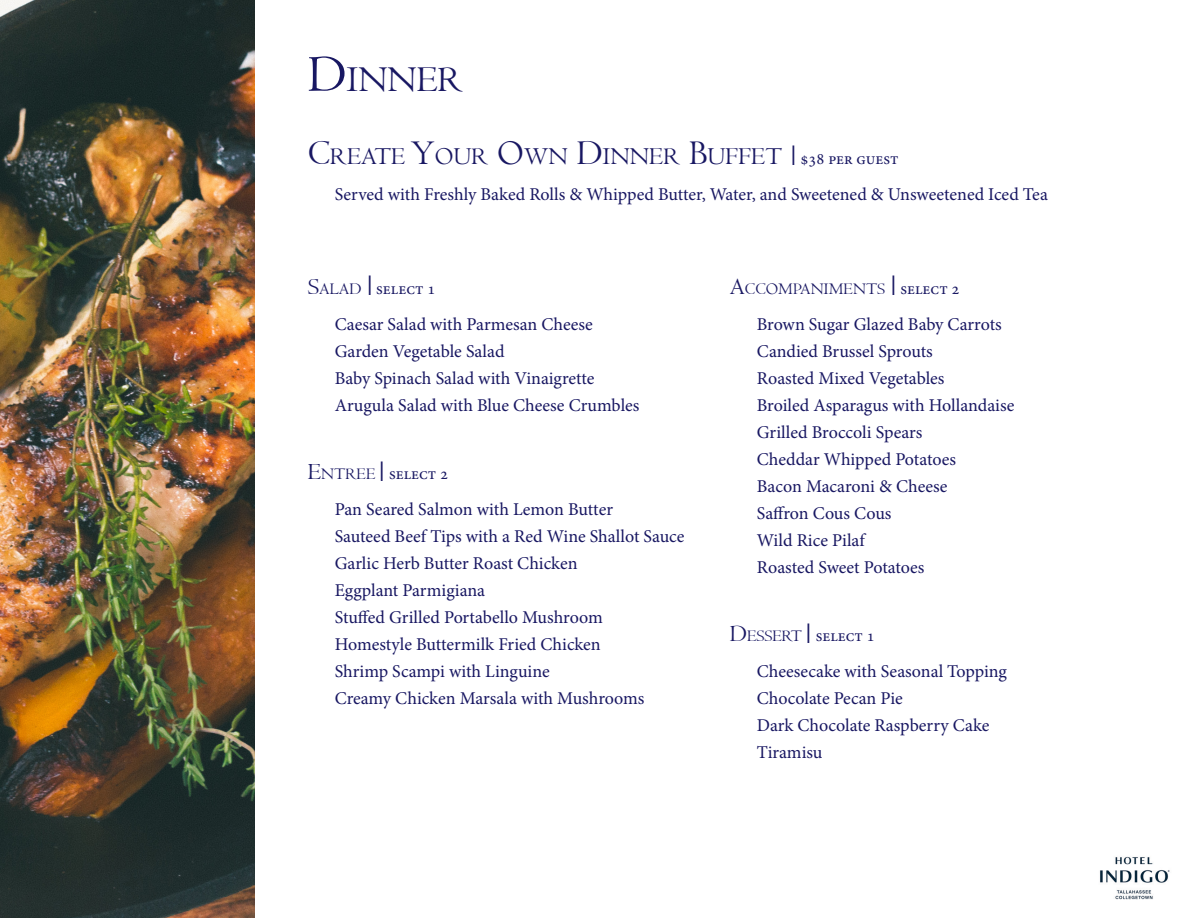
<style>
.page{position:relative;width:1188px;height:918px;background:#fff}
.page>*{position:absolute;margin:0;border:0;box-sizing:border-box;transform-origin:0 0}
.t1{font:37.8px "Centaur";color:#181762}
.t2{font:25.2px "Centaur";color:#181762}
.Buffet_Selections{font:18px "Minion Pro";letter-spacing:-.005em;color:#181762}
.Meal{font:16.8px "Centaur";color:#181762}
.Meal-2{font:16.5px "Minion Pro";color:#181762}
.s1{font-size:54px}
.s2{font-size:36px}
.s3{font-family:"Agency FB";font-size:25.5px}
.s4{font-family:"Minion Pro";font-size:16.5px}
.s5{font-family:"Centaur";font-size:24px}
.s6{font-family:"Centaur";font-size:16.8px}
.s7{font-size:24px}
</style>
<div class="page">
<img style="left:1100px;top:856px;width:70px;height:44px">
<img style="left:1px;top:1px;width:253px;height:917px">
<p class="t1" style="left:308px;top:56px;width:157px"><span class="s1">D</span>INNER</p>
<p class="t2" style="left:308px;top:141px;width:592px"><span class="s2">C</span>REATE <span class="s2">Y</span>OUR <span class="s2">O</span>WN <span class="s2">D</span>INNER <span class="s2">B</span>UFFET <span class="s3">I</span> <span class="s4">$38 per guest</span></p>
<p class="Buffet_Selections" style="left:335px;top:182px;width:715px">Served with Freshly Baked Rolls &amp; Whipped Butter, Water, and Sweetened &amp; Unsweetened Iced Tea</p>
<p class="Meal-2" style="left:308px;top:278px;width:129px"><span class="s5">S</span><span class="s6">ALAD</span> <span class="s3">I</span> select 1</p>
<p class="Buffet_Selections" style="left:335px;top:312px;width:260px">Caesar Salad with Parmesan Cheese</p>
<p class="Buffet_Selections" style="left:335px;top:339px;width:171px">Garden Vegetable Salad</p>
<p class="Buffet_Selections" style="left:335px;top:366px;width:261px">Baby Spinach Salad with Vinaigrette</p>
<p class="Buffet_Selections" style="left:335px;top:393px;width:306px">Arugula Salad with Blue Cheese Crumbles</p>
<p class="Meal-2" style="left:308px;top:463px;width:142px"><span class="s5">E</span><span class="s6">NTREE</span> <span class="s3">I</span> select 2</p>
<p class="Buffet_Selections" style="left:335px;top:497px;width:280px">Pan Seared Salmon with Lemon Butter</p>
<p class="Buffet_Selections" style="left:335px;top:524px;width:351px">Sauteed Beef Tips with a Red Wine Shallot Sauce</p>
<p class="Buffet_Selections" style="left:335px;top:551px;width:244px">Garlic Herb Butter Roast Chicken</p>
<p class="Buffet_Selections" style="left:335px;top:578px;width:152px">Eggplant Parmigiana</p>
<p class="Buffet_Selections" style="left:335px;top:605px;width:270px">Stuffed Grilled Portabello Mushroom</p>
<p class="Buffet_Selections" style="left:335px;top:632px;width:268px">Homestyle Buttermilk Fried Chicken</p>
<p class="Buffet_Selections" style="left:335px;top:659px;width:217px">Shrimp Scampi with Linguine</p>
<p class="Buffet_Selections" style="left:335px;top:686px;width:311px">Creamy Chicken Marsala with Mushrooms</p>
<p class="Meal" style="left:730px;top:279px;width:231px"><span class="s7">A</span>CCOMPANIMENTS <span class="s3">I</span> <span class="s4">select 2</span></p>
<p class="Buffet_Selections" style="left:757px;top:312px;width:246px">Brown Sugar Glazed Baby Carrots</p>
<p class="Buffet_Selections" style="left:757px;top:339px;width:177px">Candied Brussel Sprouts</p>
<p class="Buffet_Selections" style="left:757px;top:366px;width:189px">Roasted Mixed Vegetables</p>
<p class="Buffet_Selections" style="left:757px;top:393px;width:259px">Broiled Asparagus with Hollandaise</p>
<p class="Buffet_Selections" style="left:757px;top:420px;width:167px">Grilled Broccoli Spears</p>
<p class="Buffet_Selections" style="left:757px;top:447px;width:201px">Cheddar Whipped Potatoes</p>
<p class="Buffet_Selections" style="left:757px;top:474px;width:192px">Bacon Macaroni &amp; Cheese</p>
<p class="Buffet_Selections" style="left:757px;top:501px;width:136px">Saffron Cous Cous</p>
<p class="Buffet_Selections" style="left:757px;top:528px;width:111px">Wild Rice Pilaf</p>
<p class="Buffet_Selections" style="left:757px;top:555px;width:169px">Roasted Sweet Potatoes</p>
<p class="Meal-2" style="left:730px;top:625px;width:146px"><span class="s5">D</span><span class="s6">ESSERT</span> <span class="s3">I</span> select 1</p>
<p class="Buffet_Selections" style="left:757px;top:659px;width:252px">Cheesecake with Seasonal Topping</p>
<p class="Buffet_Selections" style="left:757px;top:686px;width:147px">Chocolate Pecan Pie</p>
<p class="Buffet_Selections" style="left:757px;top:713px;width:234px">Dark Chocolate Raspberry Cake</p>
<p class="Buffet_Selections" style="left:757px;top:740px;width:67px">Tiramisu</p>
</div>
